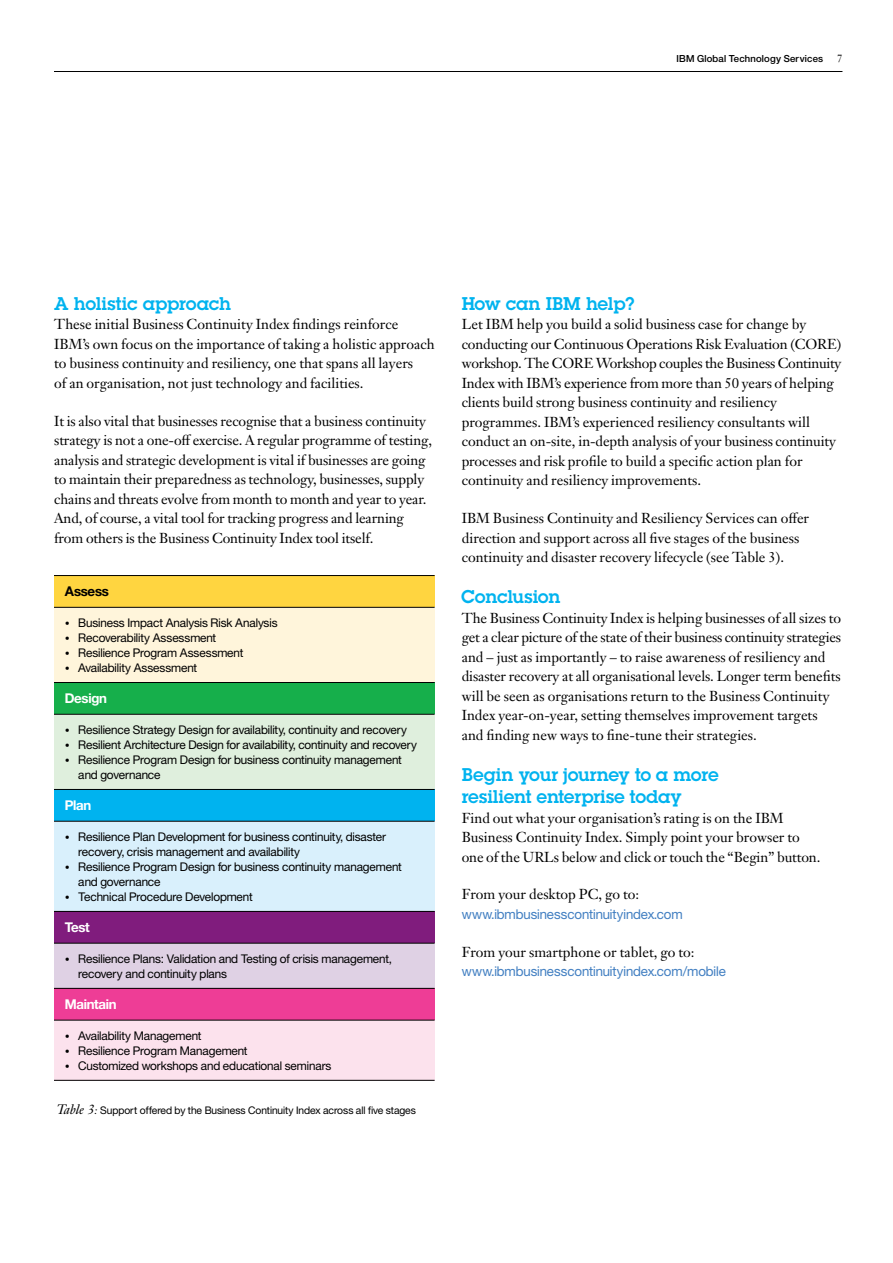
<style>
.page{position:relative;width:893px;height:1263px;background:#fff}
.page>*{position:absolute;margin:0;border:0;box-sizing:border-box;transform-origin:0 0}
.t1{font:18px/22.5px "Lubalin Demifor IBM";color:#00b3ef}
.t2{font:14.25px/19.5px "Janson Text LT Pro";color:#000}
.t3{font:13.5px "Helv Neue Romanfor IBM";letter-spacing:-.005em;color:#4380c2}
.t4{font:13.5px "Helv Neue Boldfor IBM";letter-spacing:-.02em;color:#fff}
.t5{font:13.5px "Helv Neue Boldfor IBM";letter-spacing:-.01em;color:#000}
.t6{font:12px/15px "Helv Neue Romanfor IBM";letter-spacing:-.01em;color:#000}
.t7{font:10.5px "Helv Neue Romanfor IBM";letter-spacing:-.005em;color:#000}
.t8{font:10.5px "Janson Text LT Pro";color:#000}
.t9{font:9.75px "Helv Neue Mediumfor IBM";letter-spacing:.02em;color:#000}
.s1{font-family:"Janson Text LT Pro";font-size:9.75px}
.s2{font-family:"Janson Text LT Pro";font-style:italic;font-size:13.5px}
.s3{font-family:"Janson Text LT Pro";font-style:italic;font-size:11.25px}
</style>
<div class="page">
<hr style="left:54px;top:71px;width:788px;height:1px;background:#000">
<div style="left:54px;top:575px;width:381px;height:32px;background:#ffd540"></div>
<div style="left:54px;top:607px;width:381px;height:75px;background:#fff5db"></div>
<div style="left:54px;top:682px;width:381px;height:32px;background:#16af4b"></div>
<div style="left:54px;top:714px;width:381px;height:75px;background:#dfefdd"></div>
<div style="left:54px;top:789px;width:381px;height:32px;background:#00b3ef"></div>
<div style="left:54px;top:821px;width:381px;height:90px;background:#d9f0fc"></div>
<div style="left:54px;top:911px;width:381px;height:32px;background:#801c7d"></div>
<div style="left:54px;top:943px;width:381px;height:45px;background:#dfd1e4"></div>
<div style="left:54px;top:988px;width:381px;height:32px;background:#ee3d96"></div>
<div style="left:54px;top:1020px;width:381px;height:60px;background:#fce2ed"></div>
<hr style="left:54px;top:575px;width:381px;height:1px;background:#000">
<hr style="left:54px;top:607px;width:381px;height:1px;background:#000">
<hr style="left:54px;top:682px;width:381px;height:1px;background:#000">
<hr style="left:54px;top:714px;width:381px;height:1px;background:#000">
<hr style="left:54px;top:789px;width:381px;height:1px;background:#000">
<hr style="left:54px;top:821px;width:381px;height:1px;background:#000">
<hr style="left:54px;top:911px;width:381px;height:1px;background:#000">
<hr style="left:54px;top:943px;width:381px;height:1px;background:#000">
<hr style="left:54px;top:988px;width:381px;height:1px;background:#000">
<hr style="left:54px;top:1020px;width:381px;height:1px;background:#000">
<hr style="left:54px;top:1080px;width:381px;height:1px;background:#000">
<p class="t9" style="left:676px;top:53px;width:148px">IBM Global Technology Services</p>
<p class="t8" style="left:837px;top:52px;width:7px">7</p>
<p class="t1" style="left:54px;top:292px;width:178px">A holistic approach</p>
<p class="t2" style="left:54px;top:315px;width:382px">These initial Business Continuity Index findings reinforce IBM’s own focus on the importance of taking a holistic approach to business continuity and resiliency, one that spans all layers<br>of an organisation, not just technology and facilities.</p>
<p class="t2" style="left:54px;top:411px;width:379px">It is also vital that businesses recognise that a business continuity strategy is not a one-off exercise. A regular programme of testing, analysis and strategic development is vital if businesses are going to maintain their preparedness as technology, businesses, supply chains and threats evolve from month to month and year to year.<br>And, of course, a vital tool for tracking progress and learning from others is the Business Continuity Index tool itself.</p>
<p class="t5" style="left:65px;top:583px;width:46px">Assess</p>
<p class="t6" style="left:65px;top:615px;width:214px"><span class="s1">•</span> Business Impact Analysis Risk Analysis</p>
<p class="t6" style="left:65px;top:630px;width:153px"><span class="s1">•</span> Recoverability Assessment</p>
<p class="t6" style="left:65px;top:645px;width:180px"><span class="s1">•</span> Resilience Program Assessment</p>
<p class="t6" style="left:65px;top:660px;width:134px"><span class="s1">•</span> Availability Assessment</p>
<p class="t4" style="left:65px;top:690px;width:44px">Design</p>
<p class="t6" style="left:65px;top:722px;width:344px"><span class="s1">•</span> Resilience Strategy Design for availability, continuity and recovery</p>
<p class="t6" style="left:65px;top:737px;width:354px"><span class="s1">•</span> Resilient Architecture Design for availability, continuity and recovery</p>
<p class="t6" style="left:78px;top:752px;width:325px;text-indent:-14px"><span class="s1">•</span> Resilience Program Design for business continuity management and governance</p>
<p class="t4" style="left:65px;top:796px;width:28px">Plan</p>
<p class="t6" style="left:78px;top:828px;width:309px;text-indent:-14px"><span class="s1">•</span> Resilience Plan Development for business continuity, disaster recovery, crisis management and availability</p>
<p class="t6" style="left:78px;top:858px;width:325px;text-indent:-14px"><span class="s1">•</span> Resilience Program Design for business continuity management and governance</p>
<p class="t6" style="left:65px;top:888px;width:189px"><span class="s1">•</span> Technical Procedure Development</p>
<p class="t4" style="left:65px;top:918px;width:27px">Test</p>
<p class="t6" style="left:78px;top:950px;width:315px;text-indent:-14px"><span class="s1">•</span> Resilience Plans: Validation and Testing of crisis management, recovery and continuity plans</p>
<p class="t4" style="left:65px;top:995px;width:53px">Maintain</p>
<p class="t6" style="left:65px;top:1027px;width:138px"><span class="s1">•</span> Availability Management</p>
<p class="t6" style="left:65px;top:1042px;width:184px"><span class="s1">•</span> Resilience Program Management</p>
<p class="t6" style="left:65px;top:1057px;width:268px"><span class="s1">•</span> Customized workshops and educational seminars</p>
<p class="t7" style="left:57px;top:1104px;width:361px"><span class="s2">Table 3</span><span class="s3">:</span> Support offered by the Business Continuity Index across all five stages</p>
<p class="t1" style="left:462px;top:292px;width:175px">How can IBM help?</p>
<p class="t2" style="left:462px;top:315px;width:381px">Let IBM help you build a solid business case for change by conducting our Continuous Operations Risk Evaluation (CORE) workshop. The CORE Workshop couples the Business Continuity Index with IBM’s experience from more than 50 years of helping clients build strong business continuity and resiliency programmes. IBM’s experienced resiliency consultants will conduct an on-site, in-depth analysis of your business continuity processes and risk profile to build a specific action plan for continuity and resiliency improvements.</p>
<p class="t2" style="left:462px;top:509px;width:349px">IBM Business Continuity and Resiliency Services can offer direction and support across all five stages of the business continuity and disaster recovery lifecycle (see Table 3).</p>
<p class="t1" style="left:462px;top:585px;width:100px">Conclusion</p>
<p class="t2" style="left:462px;top:608px;width:381px">The Business Continuity Index is helping businesses of all sizes to get a clear picture of the state of their business continuity strategies and – just as importantly – to raise awareness of resiliency and disaster recovery at all organisational levels. Longer term benefits will be seen as organisations return to the Business Continuity Index year-on-year, setting themselves improvement targets and finding new ways to fine-tune their strategies.</p>
<p class="t1" style="left:462px;top:763px;width:258px">Begin your journey to a more resilient enterprise today</p>
<p class="t2" style="left:462px;top:808px;width:360px">Find out what your organisation’s rating is on the IBM<br>Business Continuity Index. Simply point your browser to one of the URLs below and click or touch the “Begin” button.</p>
<p class="t2" style="left:462px;top:885px;width:179px">From your desktop PC, go to:</p>
<p class="t3" style="left:462px;top:906px;width:223px">www.ibmbusinesscontinuityindex.com</p>
<p class="t2" style="left:462px;top:942px;width:234px">From your smartphone or tablet, go to:</p>
<p class="t3" style="left:462px;top:963px;width:266px">www.ibmbusinesscontinuityindex.com/mobile</p>
</div>
